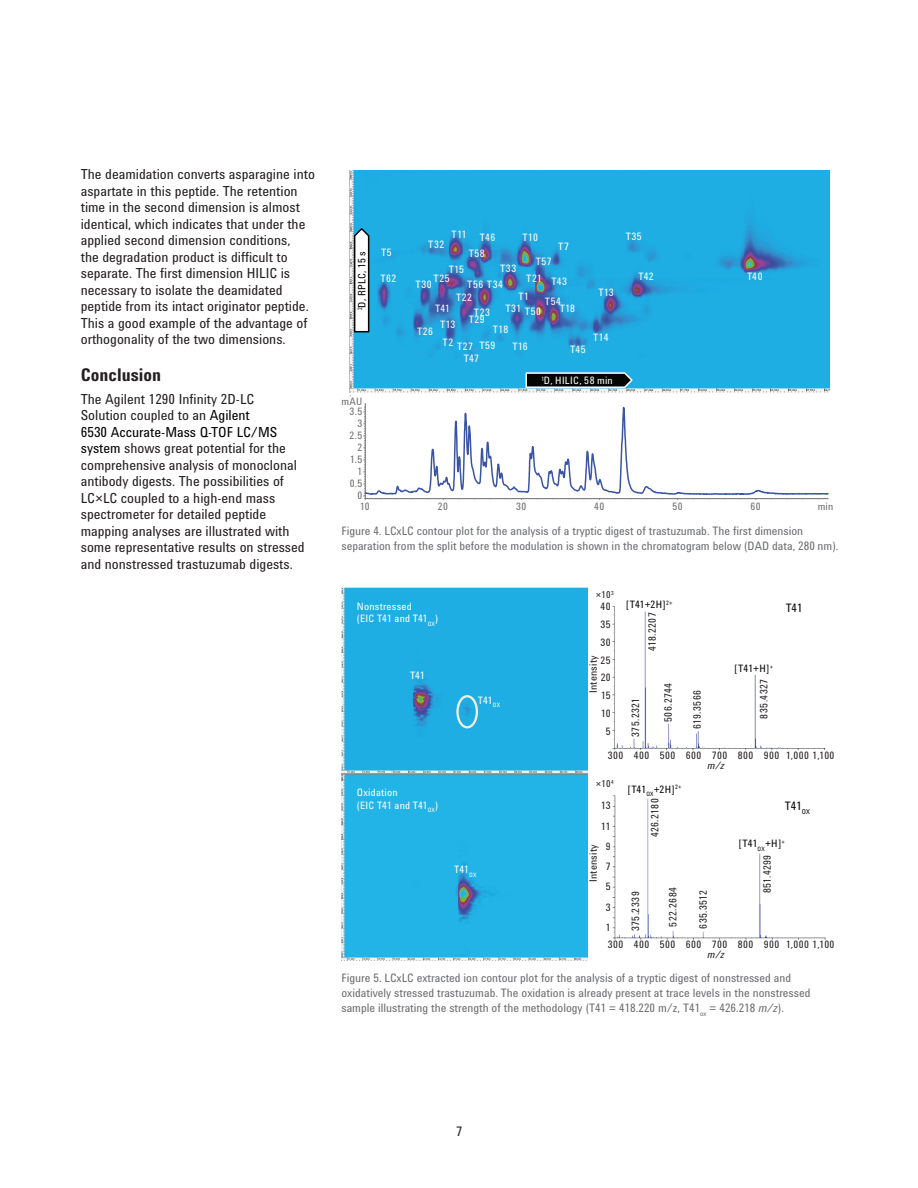
<style>
.page{position:relative;width:918px;height:1188px;background:#fff}
.page>*{position:absolute;margin:0;border:0;box-sizing:border-box;transform-origin:0 0}
.Subhead_1{font:700 18px "Agilent Condensed CFF";color:#231f20}
.Body_copy{font:14.25px/16.5px "Agilent Condensed CFF";color:#231f20}
.t1{font:13.5px "Agilent Condensed CFF";color:#231f20}
.t2{font:12px/15px "Agilent Condensed CFF";color:#6c6d70}
.t3{font:12px "Agilent Condensed CFF";letter-spacing:-.005em;color:#050504}
.t4{font:10.5px/16.2px "Agilent Condensed CFF";letter-spacing:.03em;color:#fff}
.t5{font:10.5px "Agilent Condensed CFF";letter-spacing:.045em;color:#231f20}
.t6{font:10.5px "Agilent Condensed CFF";color:#050504}
.t7{font:10.5px "Agilent Condensed CFF";letter-spacing:.04em;color:#6c6d70}
.t8{font:10.5px "Agilent Condensed CFF";letter-spacing:.025em;color:#231f20}
.t9{font:italic 10.5px "Agilent Condensed CFF";color:#231f20}
.t10{font:9.75px "Agilent Condensed CFF";color:#231f20}
.s1{color:#000}
.s2{font-style:italic}
</style>
<div class="page">
<img style="left:349px;top:170px;width:481px;height:222px">
<hr style="left:365px;top:403px;width:1px;height:96px;background:#6c6d70">
<svg style="left:363px;top:406px;width:466px;height:94px"></svg>
<svg style="left:525px;top:372px;width:109px;height:17px;background:#3e4b4f"></svg>
<svg style="left:353px;top:227px;width:17px;height:106px"></svg>
<div style="left:341px;top:588px;width:247px;height:372px;background:#23b1e4"></div>
<svg style="left:456px;top:695px;width:22px;height:33px"></svg>
<img style="left:612px;top:605px;width:214px;height:335px">
<p class="Body_copy" style="left:81px;top:166px;width:236px">The deamidation converts asparagine into aspartate in this peptide. The retention time in the second dimension is almost identical, which indicates that under the applied second dimension conditions,<br>the degradation product is difficult to separate. The first dimension HILIC is necessary to isolate the deamidated peptide from its intact originator peptide.<br>This a good example of the advantage of orthogonality of the two dimensions.</p>
<p class="Subhead_1" style="left:81px;top:361px;width:82px">Conclusion</p>
<p class="Body_copy" style="left:81px;top:390px;width:225px">The Agilent 1290 Infinity 2D-LC<br>Solution coupled to an <span class="s1">Agilent<br>6530 Accurate‑Mass Q-TOF LC/MS system</span> shows great potential for the comprehensive analysis of monoclonal antibody digests. The possibilities of LC×LC coupled to a high-end mass spectrometer for detailed peptide mapping analyses are illustrated with some representative results on stressed and nonstressed trastuzumab digests.</p>
<p class="t6" style="left:354px;top:310px;width:61px;rotate:-90deg"><sup>2</sup>D, RPLC, 15 s</p>
<p class="t4" style="left:381px;top:244px;width:12px">T5</p>
<p class="t4" style="left:380px;top:270px;width:17px">T62</p>
<p class="t7" style="left:341px;top:394px;width:23px">mAU</p>
<p class="t7" style="left:350px;top:403px;width:14px">3.5</p>
<p class="t7" style="left:358px;top:415px;width:6px">3</p>
<p class="t7" style="left:350px;top:427px;width:14px">2.5</p>
<p class="t7" style="left:358px;top:439px;width:6px">2</p>
<p class="t7" style="left:350px;top:451px;width:14px">1.5</p>
<p class="t7" style="left:358px;top:463px;width:6px">1</p>
<p class="t7" style="left:350px;top:475px;width:14px">0.5</p>
<p class="t7" style="left:358px;top:487px;width:6px">0</p>
<p class="t4" style="left:452px;top:226px;width:17px">T11</p>
<p class="t4" style="left:469px;top:229px;width:28px;text-indent:11px">T46<br>T58</p>
<p class="t4" style="left:522px;top:229px;width:17px">T10</p>
<p class="t4" style="left:428px;top:236px;width:18px">T32</p>
<p class="t4" style="left:558px;top:238px;width:12px">T7</p>
<p class="t4" style="left:536px;top:253px;width:18px">T57</p>
<p class="t4" style="left:500px;top:260px;width:18px">T33</p>
<p class="t4" style="left:449px;top:261px;width:17px">T15</p>
<p class="t4" style="left:434px;top:270px;width:18px">T25</p>
<p class="t4" style="left:519px;top:269px;width:25px;line-height:17.9px;text-indent:8px">T21<br>T1</p>
<p class="t4" style="left:552px;top:273px;width:17px">T43</p>
<p class="t4" style="left:467px;top:276px;width:37px">T56 T34</p>
<p class="t4" style="left:456px;top:289px;width:18px">T22</p>
<p class="t4" style="left:474px;top:303px;width:18px">T23</p>
<p class="t4" style="left:469px;top:311px;width:18px">T29</p>
<p class="t4" style="left:416px;top:276px;width:18px">T30</p>
<p class="t4" style="left:545px;top:293px;width:18px">T54</p>
<p class="t4" style="left:560px;top:300px;width:17px">T18</p>
<p class="t4" style="left:505px;top:300px;width:17px">T31</p>
<p class="t4" style="left:435px;top:300px;width:16px">T41</p>
<p class="t4" style="left:525px;top:302px;width:18px">T50</p>
<p class="t4" style="left:440px;top:316px;width:17px">T13</p>
<p class="t4" style="left:493px;top:321px;width:17px">T18</p>
<p class="t4" style="left:417px;top:323px;width:17px">T26</p>
<p class="t4" style="left:443px;top:333px;width:12px">T2</p>
<p class="t4" style="left:479px;top:336px;width:18px">T59</p>
<p class="t4" style="left:457px;top:338px;width:17px">T27</p>
<p class="t4" style="left:512px;top:338px;width:17px">T16</p>
<p class="t4" style="left:464px;top:350px;width:17px">T47</p>
<p class="t4" style="left:570px;top:340px;width:17px">T45</p>
<p class="t4" style="left:598px;top:284px;width:17px">T13</p>
<p class="t4" style="left:593px;top:329px;width:17px">T14</p>
<p class="t4" style="left:541px;top:372px;width:73px"><sup>1</sup>D, HILIC, 58 min</p>
<p class="t4" style="left:626px;top:228px;width:18px">T35</p>
<p class="t4" style="left:639px;top:268px;width:17px">T42</p>
<p class="t4" style="left:747px;top:268px;width:17px">T40</p>
<p class="t7" style="left:360px;top:498px;width:11px">10</p>
<p class="t7" style="left:438px;top:498px;width:12px">20</p>
<p class="t7" style="left:516px;top:498px;width:12px">30</p>
<p class="t7" style="left:594px;top:498px;width:12px">40</p>
<p class="t7" style="left:672px;top:498px;width:12px">50</p>
<p class="t7" style="left:750px;top:498px;width:12px">60</p>
<p class="t7" style="left:818px;top:498px;width:17px">min</p>
<p class="t2" style="left:341px;top:522px;width:499px">Figure 4. LCxLC contour plot for the analysis of a tryptic digest of trastuzumab. The first dimension separation from the split before the modulation is shown in the chromatogram below (DAD data, 280 nm).</p>
<p class="t10" style="left:596px;top:588px;width:19px">×10<sup>3</sup></p>
<p class="t4" style="left:357px;top:599px;width:83px;line-height:12.9px">Nonstressed<br>(EIC T41 and T41<sub>OX</sub>)</p>
<p class="t5" style="left:601px;top:599px;width:12px">40</p>
<p class="t5" style="left:601px;top:616px;width:12px">35</p>
<p class="t5" style="left:601px;top:634px;width:12px">30</p>
<p class="t6" style="left:626px;top:597px;width:48px">[T41+2H]<sup>2+</sup></p>
<p class="t5" style="left:644px;top:651px;width:40px;rotate:-90deg">418.2207</p>
<p class="t3" style="left:786px;top:598px;width:18px">T41</p>
<p class="t4" style="left:410px;top:667px;width:16px">T41</p>
<p class="t4" style="left:478px;top:692px;width:24px">T41<sub>OX</sub></p>
<p class="t8" style="left:585px;top:693px;width:40px;rotate:-90deg">Intensity</p>
<p class="t5" style="left:601px;top:652px;width:12px">25</p>
<p class="t5" style="left:601px;top:670px;width:12px">20</p>
<p class="t5" style="left:601px;top:688px;width:11px">15</p>
<p class="t5" style="left:628px;top:737px;width:41px;rotate:-90deg">375.2321</p>
<p class="t5" style="left:601px;top:705px;width:11px">10</p>
<p class="t5" style="left:606px;top:723px;width:6px">5</p>
<p class="t5" style="left:608px;top:748px;width:43px">300 400</p>
<p class="t6" style="left:735px;top:660px;width:40px">[T41+H]<sup>+</sup></p>
<p class="t5" style="left:660px;top:722px;width:41px;rotate:-90deg">506.2744</p>
<p class="t5" style="left:689px;top:729px;width:40px;rotate:-90deg">619.3566</p>
<p class="t5" style="left:756px;top:719px;width:41px;rotate:-90deg">835.4327</p>
<p class="t5" style="left:660px;top:748px;width:176px">500 600 700 800 900 1,000 1,100</p>
<p class="t9" style="left:708px;top:757px;width:18px">m/z</p>
<p class="t4" style="left:357px;top:786px;width:83px;line-height:12.5px">Oxidation<br>(EIC T41 and T41<sub>OX</sub>)</p>
<p class="t10" style="left:596px;top:777px;width:19px">×10<sup>4</sup></p>
<p class="t5" style="left:601px;top:798px;width:11px">13</p>
<p class="t5" style="left:601px;top:818px;width:11px">11</p>
<p class="t6" style="left:628px;top:781px;width:55px">[T41<sub>OX</sub>+2H]<sup>2+</sup></p>
<p class="t5" style="left:647px;top:837px;width:40px;rotate:-90deg">426.2180</p>
<p class="t3" style="left:785px;top:797px;width:27px">T41<sub>OX</sub></p>
<p class="t4" style="left:454px;top:861px;width:24px">T41<sub>OX</sub></p>
<p class="t5" style="left:606px;top:838px;width:6px">9</p>
<p class="t8" style="left:585px;top:882px;width:40px;rotate:-90deg">Intensity</p>
<p class="t5" style="left:606px;top:859px;width:6px">7</p>
<p class="t5" style="left:606px;top:879px;width:6px">5</p>
<p class="t5" style="left:606px;top:899px;width:6px">3</p>
<p class="t5" style="left:606px;top:919px;width:6px">1</p>
<p class="t5" style="left:628px;top:931px;width:41px;rotate:-90deg">375.2339</p>
<p class="t5" style="left:665px;top:927px;width:41px;rotate:-90deg">522.2684</p>
<p class="t5" style="left:695px;top:929px;width:40px;rotate:-90deg">635.3512</p>
<p class="t6" style="left:739px;top:836px;width:48px">[T41<sub>OX</sub>+H]<sup>+</sup></p>
<p class="t5" style="left:759px;top:893px;width:40px;rotate:-90deg">851.4299</p>
<p class="t5" style="left:608px;top:937px;width:43px">300 400</p>
<p class="t5" style="left:660px;top:937px;width:176px">500 600 700 800 900 1,000 1,100</p>
<p class="t9" style="left:708px;top:946px;width:18px">m/z</p>
<p class="t2" style="left:341px;top:970px;width:470px">Figure 5. LCxLC extracted ion contour plot for the analysis of a tryptic digest of nonstressed and oxidatively stressed trastuzumab. The oxidation is already present at trace levels in the nonstressed sample illustrating the strength of the methodology (T41 = 418.220 m/z, T41<sub>ox</sub> = 426.218 <span class="s2">m/z</span>).</p>
<p class="t1" style="left:456px;top:1122px;width:8px">7</p>
</div>
